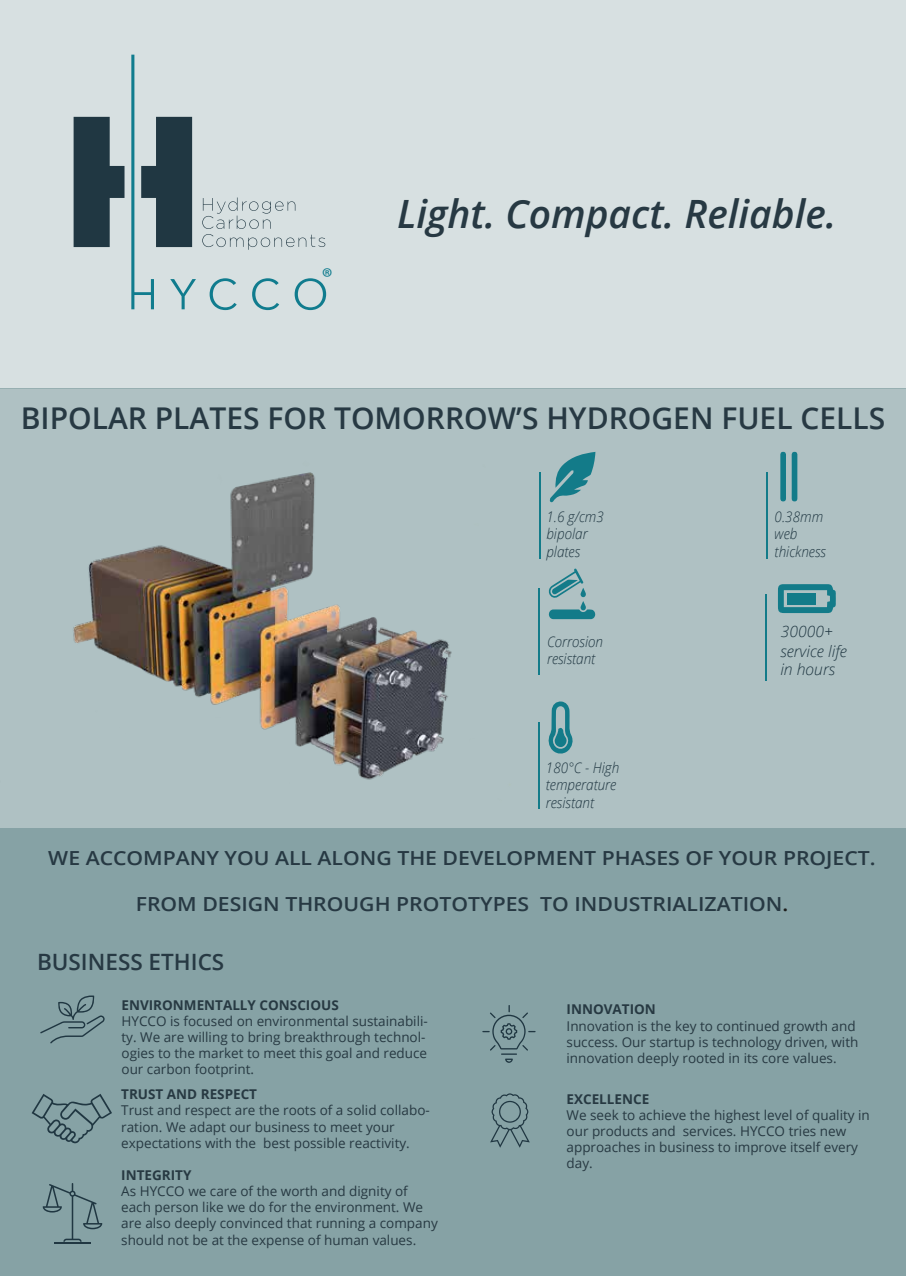
<style>
.page{position:relative;width:906px;height:1276px;background:#fff}
.page>*{position:absolute;margin:0;border:0;box-sizing:border-box;transform-origin:0 0}
.t1{font:italic 600 39px "Open Sans";color:#273943}
.t2{font:600 30px "Open Sans";color:#273943}
.t3{font:25.95px "Myriad Pro";color:#107c8e}
.t4{font:600 22.5px "Open Sans";color:#273943}
.t5{font:600 19.35px "Open Sans";color:#273943;scale:1.09 1}
.t6{font:italic 300 15.75px/18.9px "Open Sans";color:#203742}
.t7{font:italic 300 14.7px/17.7px "Open Sans";color:#203742;scale:.92 1}
.t8{font:13.5px/16.2px "Open Sans";color:#273942}
.t9{font:700 13.5px "Open Sans";color:#273942}
.s1{color:#1d1d1b}
</style>
<div class="page">
<div style="left:0;top:828px;width:906px;height:448px;background:#86a2a5"></div>
<div style="left:0;top:388px;width:906px;height:440px;background:#afc1c3"></div>
<div style="left:0;top:0;width:906px;height:388px;background:#d7e0e1"></div>
<svg style="left:549px;top:452px;width:46px;height:51px"></svg>
<hr style="left:539px;top:472px;width:2px;height:87px;background:#137b89">
<hr style="left:538px;top:722px;width:1px;height:86px;background:#137b89">
<hr style="left:766px;top:472px;width:2px;height:87px;background:#137b89">
<hr style="left:538px;top:588px;width:2px;height:87px;background:#137b89">
<svg style="left:548px;top:568px;width:47px;height:51px"></svg>
<svg style="left:548px;top:701px;width:25px;height:53px"></svg>
<svg style="left:780px;top:452px;width:17px;height:49px"></svg>
<hr style="left:765px;top:594px;width:1px;height:87px;background:#137b89">
<svg style="left:778px;top:584px;width:58px;height:29px"></svg>
<div style="left:787px;top:593px;width:28px;height:11px;background:#137b89"></div>
<svg style="left:40px;top:995px;width:65px;height:48px"></svg>
<svg style="left:32px;top:1094px;width:80px;height:49px"></svg>
<svg style="left:43px;top:1183px;width:59px;height:58px"></svg>
<hr style="left:54px;top:1242px;width:37px;height:2px;background:#203742">
<svg style="left:482px;top:1005px;width:53px;height:58px"></svg>
<svg style="left:490px;top:1093px;width:40px;height:54px"></svg>
<img style="left:73px;top:472px;width:379px;height:308px">
<svg style="left:74px;top:117px;width:50px;height:130px"></svg>
<svg style="left:131px;top:55px;width:65px;height:254px"></svg>
<svg style="left:210px;top:278px;width:27px;height:32px"></svg>
<svg style="left:252px;top:278px;width:27px;height:32px"></svg>
<svg style="left:295px;top:278px;width:31px;height:32px"></svg>
<svg style="left:202px;top:197px;width:123px;height:53px"></svg>
<h3 class="t3" style="left:322px;top:261px;width:12px">®</h3>
<h1 class="t1" style="left:397px;top:187px;width:441px">Light. Compact. Reliable.</h1>
<h2 class="t2" style="left:21px;top:398px;width:866px">BIPOLAR PLATES FOR TOMORROW’S HYDROGEN FUEL CELLS</h2>
<p class="t7" style="left:546px;top:507px;width:64px">1.6 g/cm3 bipolar plates</p>
<p class="t7" style="left:774px;top:507px;width:57px">0.38mm web thickness</p>
<p class="t6" style="left:781px;top:621px;width:53px">30000+</p>
<p class="t7" style="left:547px;top:632px;width:62px">Corrosion resistant</p>
<p class="t6" style="left:780px;top:641px;width:68px">service life in hours</p>
<p class="t7" style="left:546px;top:758px;width:81px">180°C - High temperature resistant</p>
<h3 class="t5" style="left:48px;top:844px;width:760px">WE ACCOMPANY YOU ALL ALONG THE DEVELOPMENT PHASES OF YOUR PROJECT.</h3>
<h3 class="t5" style="left:136px;top:891px;width:600px">FROM DESIGN THROUGH PROTOTYPES TO INDUSTRIALIZATION<span class="s1">.</span></h3>
<h3 class="t4" style="left:37px;top:946px;width:189px">BUSINESS ETHICS</h3>
<p class="t9" style="left:121px;top:995px;width:219px">ENVIRONMENTALLY CONSCIOUS</p>
<p class="t8" style="left:121px;top:1012px;width:308px">HYCCO is focused on environmental sustainabili&shy;ty. We are willing to bring breakthrough technol&shy;ogies to the market to meet this goal and reduce our carbon footprint.</p>
<p class="t9" style="left:121px;top:1084px;width:137px">TRUST AND RESPECT</p>
<p class="t8" style="left:121px;top:1102px;width:310px">Trust and respect are the roots of a solid collabo&shy;ration. We adapt our business to meet your expectations with the best possible reactivity.</p>
<p class="t9" style="left:121px;top:1165px;width:72px">INTEGRITY</p>
<p class="t8" style="left:121px;top:1182px;width:318px">As HYCCO we care of the worth and dignity of each person like we do for the environment. We are also deeply convinced that running a company should not be at the expense of human values.</p>
<p class="t9" style="left:566px;top:1000px;width:91px">INNOVATION</p>
<p class="t8" style="left:566px;top:1017px;width:293px">Innovation is the key to continued growth and success. Our startup is technology driven, with innovation deeply rooted in its core values.</p>
<p class="t9" style="left:566px;top:1089px;width:84px">EXCELLENCE</p>
<p class="t8" style="left:566px;top:1106px;width:305px">We seek to achieve the highest level of quality in our products and services. HYCCO tries new approaches in business to improve itself every day.</p>
</div>
